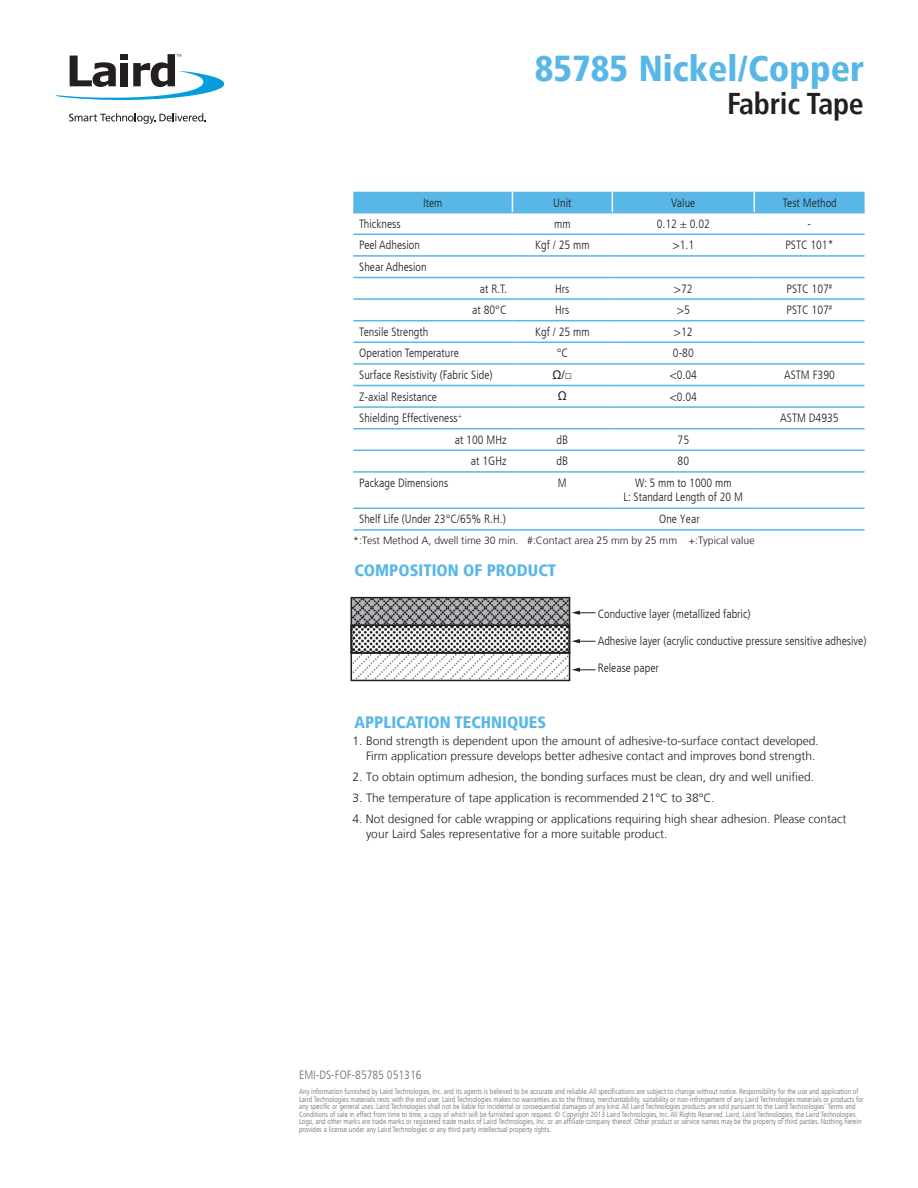
<style>
.page{position:relative;width:918px;height:1188px;background:#fff}
.page>*{position:absolute;margin:0;border:0;box-sizing:border-box;transform-origin:0 0}
.t1{font:900 condensed 36px "Frutiger LT";color:#58b7e7}
.t2{font:700 condensed 30px "Frutiger LT";letter-spacing:-.01em;color:#231f20}
.t3{font:900 condensed 16.5px "Frutiger LT";color:#58b7e7}
.t4{font:300 condensed 12px/14.4px "Frutiger LT";color:#231f20;text-align:center}
.t5{font:300 12px/14.4px "Frutiger LT";color:#231f20;text-align:right}
.t6{font:300 condensed 12px "Frutiger LT";color:#6c6d70}
.t7{font:12px "Arial";color:#231f20}
.t8{font:300 10.5px "Frutiger LT";color:#231f20}
.t9{font:300 condensed 7.5px/7.5px "Frutiger LT";color:#6c6d70}
</style>
<div class="page">
<svg style="left:55px;top:54px;width:169px;height:46px"></svg>
<svg style="left:69px;top:113px;width:137px;height:11px"></svg>
<img style="left:350px;top:627px;width:221px;height:24px">
<div style="left:351px;top:625px;width:219px;height:29px;border:2px solid #231f20"></div>
<svg style="left:350px;top:651px;width:246px;height:31px"></svg>
<svg style="left:572px;top:639px;width:24px;height:4px"></svg>
<svg style="left:350px;top:596px;width:246px;height:31px;background:#8b8a8d"></svg>
<div style="left:353px;top:192px;width:512px;height:20px;background:#58b7e7"></div>
<hr style="left:353px;top:212px;width:159px;height:1px;background:#58b7e7">
<hr style="left:512px;top:212px;width:100px;height:1px;background:#58b7e7">
<hr style="left:612px;top:212px;width:142px;height:1px;background:#58b7e7">
<hr style="left:754px;top:212px;width:111px;height:1px;background:#58b7e7">
<hr style="left:353px;top:234px;width:159px;height:1px;background:#58b7e7">
<hr style="left:512px;top:234px;width:100px;height:1px;background:#58b7e7">
<hr style="left:612px;top:234px;width:142px;height:1px;background:#58b7e7">
<hr style="left:754px;top:234px;width:111px;height:1px;background:#58b7e7">
<hr style="left:353px;top:255px;width:159px;height:2px;background:#58b7e7">
<hr style="left:512px;top:255px;width:100px;height:2px;background:#58b7e7">
<hr style="left:612px;top:255px;width:142px;height:2px;background:#58b7e7">
<hr style="left:754px;top:255px;width:111px;height:2px;background:#58b7e7">
<hr style="left:353px;top:277px;width:159px;height:1px;background:#58b7e7">
<hr style="left:512px;top:277px;width:100px;height:1px;background:#58b7e7">
<hr style="left:612px;top:277px;width:142px;height:1px;background:#58b7e7">
<hr style="left:754px;top:277px;width:111px;height:1px;background:#58b7e7">
<hr style="left:353px;top:298px;width:159px;height:2px;background:#58b7e7">
<hr style="left:512px;top:298px;width:100px;height:2px;background:#58b7e7">
<hr style="left:612px;top:298px;width:142px;height:2px;background:#58b7e7">
<hr style="left:754px;top:298px;width:111px;height:2px;background:#58b7e7">
<hr style="left:353px;top:320px;width:159px;height:1px;background:#58b7e7">
<hr style="left:512px;top:320px;width:100px;height:1px;background:#58b7e7">
<hr style="left:612px;top:320px;width:142px;height:1px;background:#58b7e7">
<hr style="left:754px;top:320px;width:111px;height:1px;background:#58b7e7">
<hr style="left:353px;top:342px;width:159px;height:1px;background:#58b7e7">
<hr style="left:512px;top:342px;width:100px;height:1px;background:#58b7e7">
<hr style="left:612px;top:342px;width:142px;height:1px;background:#58b7e7">
<hr style="left:754px;top:342px;width:111px;height:1px;background:#58b7e7">
<hr style="left:353px;top:363px;width:159px;height:2px;background:#58b7e7">
<hr style="left:512px;top:363px;width:100px;height:2px;background:#58b7e7">
<hr style="left:612px;top:363px;width:142px;height:2px;background:#58b7e7">
<hr style="left:754px;top:363px;width:111px;height:2px;background:#58b7e7">
<hr style="left:353px;top:385px;width:159px;height:1px;background:#58b7e7">
<hr style="left:512px;top:385px;width:100px;height:1px;background:#58b7e7">
<hr style="left:612px;top:385px;width:142px;height:1px;background:#58b7e7">
<hr style="left:754px;top:385px;width:111px;height:1px;background:#58b7e7">
<hr style="left:353px;top:406px;width:159px;height:2px;background:#58b7e7">
<hr style="left:512px;top:406px;width:100px;height:2px;background:#58b7e7">
<hr style="left:612px;top:406px;width:142px;height:2px;background:#58b7e7">
<hr style="left:754px;top:406px;width:111px;height:2px;background:#58b7e7">
<hr style="left:353px;top:428px;width:159px;height:1px;background:#58b7e7">
<hr style="left:512px;top:428px;width:100px;height:1px;background:#58b7e7">
<hr style="left:612px;top:428px;width:142px;height:1px;background:#58b7e7">
<hr style="left:754px;top:428px;width:111px;height:1px;background:#58b7e7">
<hr style="left:353px;top:450px;width:159px;height:1px;background:#58b7e7">
<hr style="left:512px;top:450px;width:100px;height:1px;background:#58b7e7">
<hr style="left:612px;top:450px;width:142px;height:1px;background:#58b7e7">
<hr style="left:754px;top:450px;width:111px;height:1px;background:#58b7e7">
<hr style="left:353px;top:471px;width:159px;height:2px;background:#58b7e7">
<hr style="left:512px;top:471px;width:100px;height:2px;background:#58b7e7">
<hr style="left:612px;top:471px;width:142px;height:2px;background:#58b7e7">
<hr style="left:754px;top:471px;width:111px;height:2px;background:#58b7e7">
<hr style="left:353px;top:508px;width:159px;height:1px;background:#58b7e7">
<hr style="left:512px;top:508px;width:100px;height:1px;background:#58b7e7">
<hr style="left:612px;top:508px;width:142px;height:1px;background:#58b7e7">
<hr style="left:754px;top:508px;width:111px;height:1px;background:#58b7e7">
<hr style="left:353px;top:529px;width:159px;height:2px;background:#58b7e7">
<hr style="left:512px;top:529px;width:100px;height:2px;background:#58b7e7">
<hr style="left:612px;top:529px;width:142px;height:2px;background:#58b7e7">
<hr style="left:754px;top:529px;width:111px;height:2px;background:#58b7e7">
<p class="t1" style="left:535px;top:47px;width:331px">85785 Nickel/Copper</p>
<p class="t2" style="left:727px;top:86px;width:138px">Fabric Tape</p>
<p class="t4" style="left:423px;top:196px;width:21px">Item</p>
<p class="t4" style="left:553px;top:196px;width:20px">Unit</p>
<p class="t4" style="left:671px;top:196px;width:26px">Value</p>
<p class="t4" style="left:783px;top:196px;width:56px">Test Method</p>
<p class="t4" style="left:359px;top:217px;width:43px">Thickness</p>
<p class="t4" style="left:554px;top:217px;width:18px">mm</p>
<p class="t4" style="left:657px;top:217px;width:55px">0.12 ± 0.02</p>
<p class="t4" style="left:808px;top:217px;width:5px">-</p>
<p class="t4" style="left:359px;top:238px;width:62px">Peel Adhesion</p>
<p class="t4" style="left:535px;top:238px;width:56px">Kgf / 25 mm</p>
<p class="t4" style="left:673px;top:238px;width:23px">&gt;1.1</p>
<p class="t4" style="left:785px;top:238px;width:50px">PSTC 101*</p>
<p class="t4" style="left:359px;top:260px;width:69px">Shear Adhesion</p>
<p class="t4" style="left:480px;top:281px;width:29px">at R.T.</p>
<p class="t4" style="left:555px;top:281px;width:16px">Hrs</p>
<p class="t4" style="left:674px;top:281px;width:20px">&gt;72</p>
<p class="t4" style="left:787px;top:281px;width:47px">PSTC 107<sup>#</sup></p>
<p class="t4" style="left:472px;top:303px;width:36px">at 80°C</p>
<p class="t4" style="left:555px;top:303px;width:16px">Hrs</p>
<p class="t4" style="left:677px;top:303px;width:14px">&gt;5</p>
<p class="t4" style="left:787px;top:303px;width:47px">PSTC 107<sup>#</sup></p>
<p class="t4" style="left:359px;top:325px;width:71px">Tensile Strength</p>
<p class="t4" style="left:535px;top:325px;width:56px">Kgf / 25 mm</p>
<p class="t4" style="left:674px;top:325px;width:20px">&gt;12</p>
<p class="t4" style="left:359px;top:346px;width:101px">Operation Temperature</p>
<p class="t4" style="left:557px;top:346px;width:13px">°C</p>
<p class="t4" style="left:673px;top:346px;width:22px">0-80</p>
<p class="t4" style="left:359px;top:368px;width:135px">Surface Resistivity (Fabric Side)</p>
<p class="t7" style="left:553px;top:367px;width:21px">Ω/□</p>
<p class="t4" style="left:670px;top:368px;width:29px">&lt;0.04</p>
<p class="t4" style="left:784px;top:368px;width:52px">ASTM F390</p>
<p class="t4" style="left:359px;top:389px;width:79px">Z-axial Resistance</p>
<p class="t7" style="left:558px;top:388px;width:10px">Ω</p>
<p class="t4" style="left:670px;top:389px;width:29px">&lt;0.04</p>
<p class="t4" style="left:359px;top:411px;width:104px">Shielding Effectiveness<sup>+</sup></p>
<p class="t4" style="left:780px;top:411px;width:60px">ASTM D4935</p>
<p class="t4" style="left:455px;top:433px;width:53px">at 100 MHz</p>
<p class="t4" style="left:557px;top:433px;width:13px">dB</p>
<p class="t4" style="left:678px;top:433px;width:13px">75</p>
<p class="t4" style="left:471px;top:454px;width:37px">at 1GHz</p>
<p class="t4" style="left:557px;top:454px;width:13px">dB</p>
<p class="t4" style="left:678px;top:454px;width:13px">80</p>
<p class="t4" style="left:359px;top:476px;width:90px">Package Dimensions</p>
<p class="t4" style="left:558px;top:476px;width:10px">M</p>
<p class="t4" style="left:624px;top:476px;width:121px">W: 5 mm to 1000 mm<br>L: Standard Length of 20 M</p>
<p class="t4" style="left:359px;top:512px;width:148px">Shelf Life (Under 23°C/65% R.H.)</p>
<p class="t4" style="left:659px;top:512px;width:42px">One Year</p>
<p class="t8" style="left:353px;top:534px;width:403px">*:Test Method A, dwell time 30 min. #:Contact area 25 mm by 25 mm +:Typical value</p>
<p class="t3" style="left:354px;top:560px;width:203px">COMPOSITION OF PRODUCT</p>
<p class="t3" style="left:354px;top:712px;width:193px">APPLICATION TECHNIQUES</p>
<p class="t4" style="left:598px;top:607px;width:154px">Conductive layer (metallized fabric)</p>
<p class="t4" style="left:598px;top:634px;width:270px">Adhesive layer (acrylic conductive pressure sensitive adhesive)</p>
<p class="t4" style="left:598px;top:661px;width:63px">Release paper</p>
<p class="t5" style="left:352px;top:734px;width:468px">1. Bond strength is dependent upon the amount of adhesive-to-surface contact developed.<br>Firm application pressure develops better adhesive contact and improves bond strength.</p>
<p class="t5" style="left:352px;top:770px;width:463px">2. To obtain optimum adhesion, the bonding surfaces must be clean, dry and well unified.</p>
<p class="t5" style="left:352px;top:791px;width:364px">3. The temperature of tape application is recommended 21°C to 38°C.</p>
<p class="t5" style="left:366px;top:812px;width:482px;text-align:left;text-indent:-14px">4. Not designed for cable wrapping or applications requiring high shear adhesion. Please contact your Laird Sales representative for a more suitable product.</p>
<p class="t6" style="left:299px;top:1068px;width:124px">EMI-DS-FOF-85785 051316</p>
<p class="t9" style="left:299px;top:1088px;width:566px">Any information furnished by Laird Technologies, Inc. and its agents is believed to be accurate and reliable. All specifications are subject to change without notice. Responsibility for the use and application of Laird Technologies materials rests with the end user. Laird Technologies makes no warranties as to the fitness, merchantability, suitability or non-infringement of any Laird Technologies materials or products for any specific or general uses. Laird Technologies shall not be liable for incidental or consequential damages of any kind. All Laird Technologies products are sold pursuant to the Laird Technologies’ Terms and Conditions of sale in effect from time to time, a copy of which will be furnished upon request. © Copyright 2013 Laird Technologies, Inc. All Rights Reserved. Laird, Laird Technologies, the Laird Technologies Logo, and other marks are trade marks or registered trade marks of Laird Technologies, Inc. or an affiliate company thereof. Other product or service names may be the property of third parties. Nothing herein provides a license under any Laird Technologies or any third party intellectual property rights.</p>
</div>
